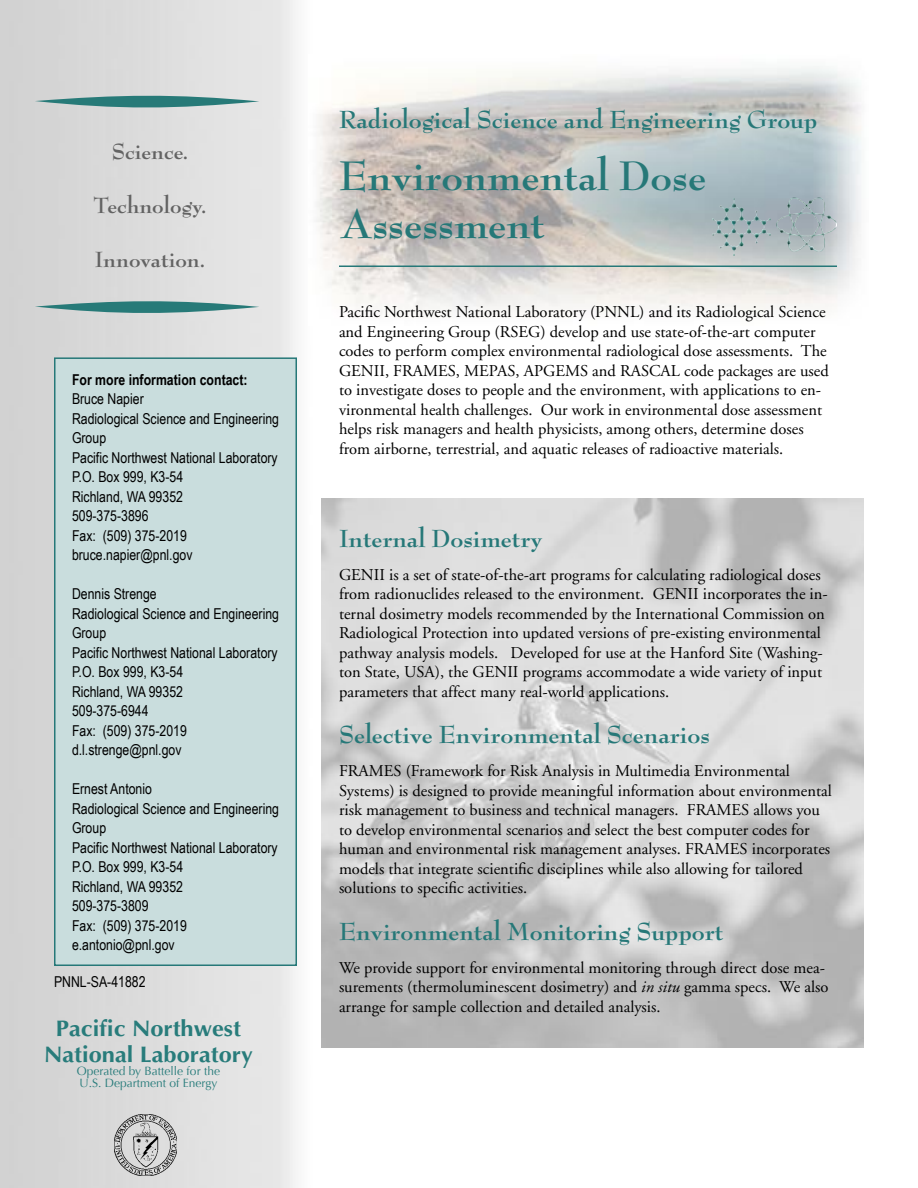
<style>
.page{position:relative;width:918px;height:1188px;background:#fff}
.page>*{position:absolute;margin:0;border:0;box-sizing:border-box;transform-origin:0 0}
.Headline{font:700 45px/48px "Bernhard Modern";color:#267878}
.Subhead1{font:700 27px "Bernhard Modern";color:#267878}
.t1{font:700 24px "Bernhard Modern";color:#636363}
.t2{font:700 22.5px "Optima";color:#287c7b;scale:1.05 1}
.Body_Text{font:16.5px/19.5px "Adobe Garamond";color:#000}
.Body_text{font:15px/19.5px "Arial Narrow";color:#000}
.Contact_Box{font:15px "Arial Narrow";color:#000}
.Contact_Box-2{font:700 15px "Arial Narrow";color:#000}
.t3{font:12px "Optima";color:#287c7b}
.s1{font-style:italic}
</style>
<div class="page">
<img style="left:114px;top:1114px;width:63px;height:62px">
<svg style="left:35px;top:95px;width:224px;height:13px;background:#72a3a1"></svg>
<svg style="left:35px;top:301px;width:224px;height:13px;background:#72a3a1"></svg>
<img style="left:321px;top:498px;width:543px;height:550px">
<img style="left:310px;top:66px;width:551px;height:248px">
<hr style="left:339px;top:266px;width:498px;height:1px;background:#267878">
<div style="left:55px;top:358px;width:241px;height:607px;background:#c9dddd"></div>
<div style="left:54px;top:357px;width:243px;height:609px;border:2px solid #267878"></div>
<img style="left:734px;top:204px;width:24px;height:30px">
<img style="left:776px;top:204px;width:34px;height:48px">
<p class="t1" style="left:112px;top:139px;width:78px">Science.</p>
<p class="t1" style="left:94px;top:193px;width:114px">Technology.</p>
<p class="t1" style="left:95px;top:247px;width:112px">Innovation.</p>
<p class="Contact_Box-2" style="left:72px;top:371px;width:177px">For more information contact:</p>
<p class="Contact_Box" style="left:72px;top:390px;width:73px">Bruce Napier</p>
<p class="Body_text" style="left:72px;top:408px;width:209px">Radiological Science and Engineering<br>Group</p>
<p class="Body_text" style="left:72px;top:447px;width:207px">Pacific Northwest National Laboratory</p>
<p class="Body_text" style="left:72px;top:467px;width:113px">P.O. Box 999, K3-54</p>
<p class="Body_text" style="left:72px;top:486px;width:113px">Richland, WA 99352</p>
<p class="Contact_Box" style="left:72px;top:507px;width:78px">509-375-3896</p>
<p class="Contact_Box" style="left:72px;top:527px;width:116px">Fax: (509) 375-2019</p>
<p class="Contact_Box" style="left:72px;top:546px;width:122px">bruce.napier@pnl.gov</p>
<p class="Contact_Box" style="left:72px;top:585px;width:86px">Dennis Strenge</p>
<p class="Body_text" style="left:72px;top:603px;width:209px">Radiological Science and Engineering<br>Group</p>
<p class="Body_text" style="left:72px;top:642px;width:207px">Pacific Northwest National Laboratory</p>
<p class="Body_text" style="left:72px;top:662px;width:113px">P.O. Box 999, K3-54</p>
<p class="Body_text" style="left:72px;top:681px;width:113px">Richland, WA 99352</p>
<p class="Contact_Box" style="left:72px;top:702px;width:78px">509-375-6944</p>
<p class="Contact_Box" style="left:72px;top:722px;width:116px">Fax: (509) 375-2019</p>
<p class="Contact_Box" style="left:72px;top:741px;width:111px">d.l.strenge@pnl.gov</p>
<p class="Contact_Box" style="left:72px;top:780px;width:82px">Ernest Antonio</p>
<p class="Body_text" style="left:72px;top:798px;width:209px">Radiological Science and Engineering<br>Group</p>
<p class="Body_text" style="left:72px;top:837px;width:207px">Pacific Northwest National Laboratory</p>
<p class="Body_text" style="left:72px;top:857px;width:113px">P.O. Box 999, K3-54</p>
<p class="Body_text" style="left:72px;top:876px;width:113px">Richland, WA 99352</p>
<p class="Contact_Box" style="left:72px;top:897px;width:78px">509-375-3809</p>
<p class="Contact_Box" style="left:72px;top:917px;width:116px">Fax: (509) 375-2019</p>
<p class="Contact_Box" style="left:72px;top:936px;width:104px">e.antonio@pnl.gov</p>
<p class="Contact_Box" style="left:54px;top:974px;width:93px">PNNL-SA-41882</p>
<p class="t2" style="left:56px;top:1016px;width:178px">Pacific Northwest</p>
<p class="t2" style="left:44px;top:1041px;width:200px">National Laboratory</p>
<p class="t3" style="left:77px;top:1064px;width:145px">Operated by Battelle for the</p>
<p class="t3" style="left:79px;top:1076px;width:140px">U.S. Department of Energy</p>
<p class="Subhead1" style="left:339px;top:106px;width:480px">Radiological Science and Engineering Group</p>
<p class="Headline" style="left:339px;top:153px;width:369px">Environmental Dose<br>Assessment</p>
<p class="Body_Text" style="left:339px;top:303px;width:491px">Pacific Northwest National Laboratory (PNNL) and its Radiological Science and Engineering Group (RSEG) develop and use state-of-the-art computer codes to perform complex environmental radiological dose assessments. The GENII, FRAMES, MEPAS, APGEMS and RASCAL code packages are used to investigate doses to people and the environment, with applications to en&shy;vironmental health challenges. Our work in environmental dose assessment helps risk managers and health physicists, among others, determine doses from airborne, terrestrial, and aquatic releases of radioactive materials.</p>
<p class="Subhead1" style="left:339px;top:524px;width:205px">Internal Dosimetry</p>
<p class="Body_Text" style="left:339px;top:565px;width:490px">GENII is a set of state-of-the-art programs for calculating radiological doses from radionuclides released to the environment. GENII incorporates the in&shy;ternal dosimetry models recommended by the International Commission on Radiological Protection into updated versions of pre-existing environmental pathway analysis models. Developed for use at the Hanford Site (Washing&shy;ton State, USA), the GENII programs accommodate a wide variety of input parameters that affect many real-world applications.</p>
<p class="Subhead1" style="left:339px;top:721px;width:372px">Selective Environmental Scenarios</p>
<p class="Body_Text" style="left:339px;top:762px;width:494px">FRAMES (Framework for Risk Analysis in Multimedia Environmental Systems) is designed to provide meaningful information about environmental risk management to business and technical managers. FRAMES allows you to develop environmental scenarios and select the best computer codes for human and environmental risk management analyses. FRAMES incorporates models that integrate scientific disciplines while also allowing for tailored solutions to specific activities.</p>
<p class="Subhead1" style="left:339px;top:917px;width:386px">Environmental Monitoring Support</p>
<p class="Body_Text" style="left:339px;top:958px;width:491px">We provide support for environmental monitoring through direct dose mea&shy;surements (thermoluminescent dosimetry) and <span class="s1">in situ</span> gamma specs. We also arrange for sample collection and detailed analysis.</p>
</div>
